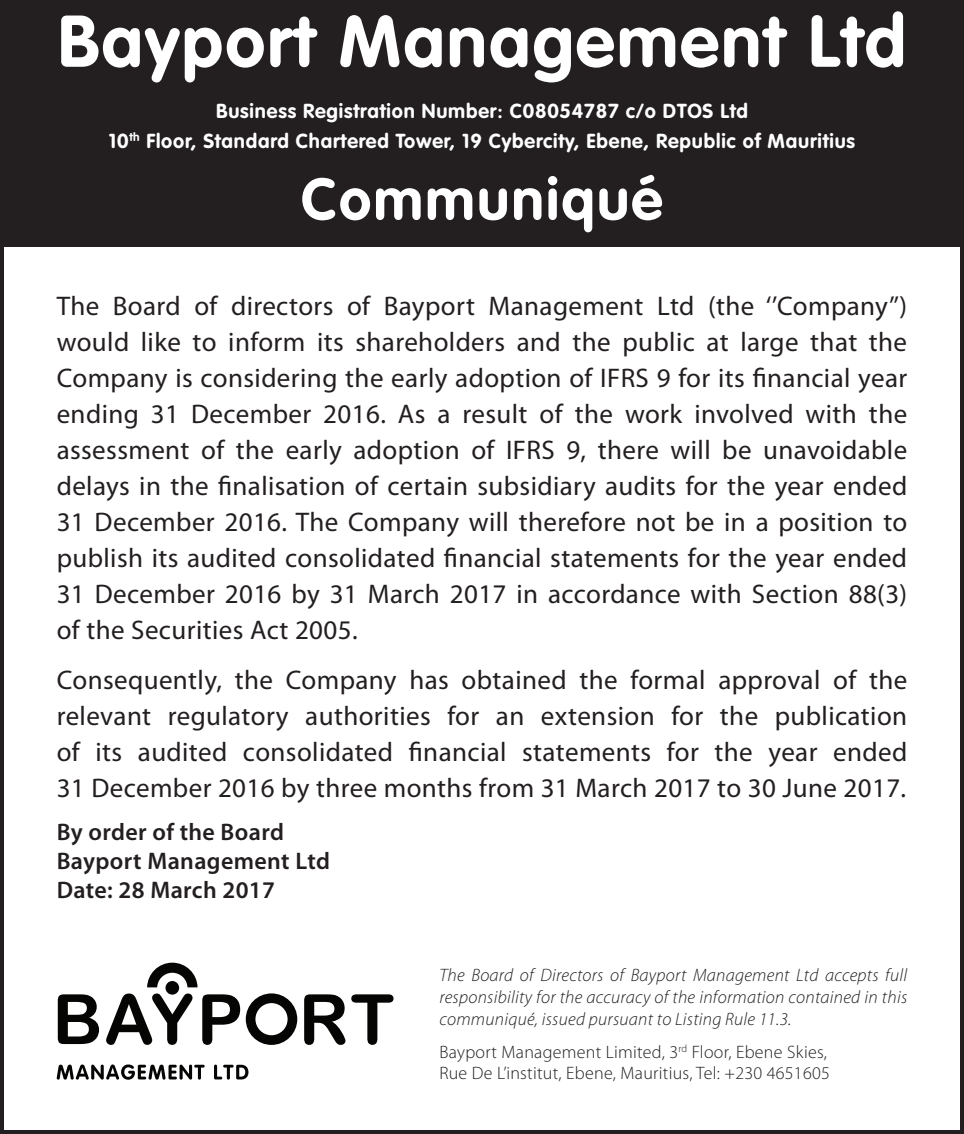
<style>
.page{position:relative;width:964px;height:1134px;background:#fff}
.page>*{position:absolute;margin:0;border:0;box-sizing:border-box;transform-origin:0 0}
.t1{font:700 72px "VAG Rounded Std";letter-spacing:.03em;color:#fff}
.t2{font:700 58px "VAG Rounded Std";letter-spacing:.04em;color:#fff}
.t3{font:27.2px/36px "Myriad Pro";letter-spacing:.015em;color:#231f20;text-align:justify}
.t4{font:600 24px/28.8px "Myriad Pro";letter-spacing:.015em;color:#231f20}
.t5{font:700 20px/29.2px "VAG Rounded Std";letter-spacing:.04em;color:#fff;text-align:center}
.t6{font:italic 300 18px/21.6px "Myriad Pro";letter-spacing:.015em;color:#231f20;text-align:justify}
.t7{font:300 18px/21.6px "Myriad Pro";letter-spacing:.015em;color:#231f20}
</style>
<div class="page">
<div style="left:0;top:0;width:964px;height:247px;background:#231f20"></div>
<svg style="left:58px;top:994px;width:41px;height:50px"></svg>
<svg style="left:202px;top:994px;width:38px;height:51px"></svg>
<svg style="left:304px;top:994px;width:41px;height:51px"></svg>
<svg style="left:351px;top:994px;width:42px;height:51px"></svg>
<svg style="left:246px;top:993px;width:51px;height:52px"></svg>
<div style="left:165px;top:981px;width:14px;height:14px;background:#050504;border-radius:50%"></div>
<svg style="left:106px;top:993px;width:86px;height:52px"></svg>
<svg style="left:147px;top:963px;width:50px;height:24px"></svg>
<svg style="left:57px;top:1064px;width:148px;height:16px"></svg>
<svg style="left:214px;top:1064px;width:34px;height:15px"></svg>
<h1 class="t1" style="left:58px;top:-1px;width:849px">Bayport Management Ltd</h1>
<p class="t5" style="left:109px;top:98px;width:748px">Business Registration Number: C08054787 c/o DTOS Ltd<br>10<sup>th</sup> Floor, Standard Chartered Tower, 19 Cybercity, Ebene, Republic of Mauritius</p>
<h2 class="t2" style="left:301px;top:165px;width:363px">Communiqué</h2>
<p class="t3" style="left:57px;top:288px;width:852px">The Board of directors of Bayport Management Ltd (the ‘’Company’’) would like to inform its shareholders and the public at large that the Company is considering the early adoption of IFRS 9 for its financial year ending 31 December 2016. As a result of the work involved with the assessment of the early adoption of IFRS 9, there will be unavoidable delays in the finalisation of certain subsidiary audits for the year ended 31 December 2016. The Company will therefore not be in a position to publish its audited consolidated financial statements for the year ended 31 December 2016 by 31 March 2017 in accordance with Section 88(3) of the Securities Act 2005.</p>
<p class="t3" style="left:57px;top:663px;width:852px">Consequently, the Company has obtained the formal approval of the relevant regulatory authorities for an extension for the publication of its audited consolidated financial statements for the year ended 31 December 2016 by three months from 31 March 2017 to 30 June 2017.</p>
<p class="t4" style="left:57px;top:818px;width:275px">By order of the Board<br>Bayport Management Ltd<br>Date: 28 March 2017</p>
<p class="t6" style="left:439px;top:965px;width:469px">The Board of Directors of Bayport Management Ltd accepts full responsibility for the accuracy of the information contained in this communiqué, issued pursuant to Listing Rule 11.3.</p>
<p class="t7" style="left:439px;top:1041px;width:392px">Bayport Management Limited, 3<sup>rd</sup> Floor, Ebene Skies,<br>Rue De L’institut, Ebene, Mauritius, Tel: +230 4651605</p>
</div>
